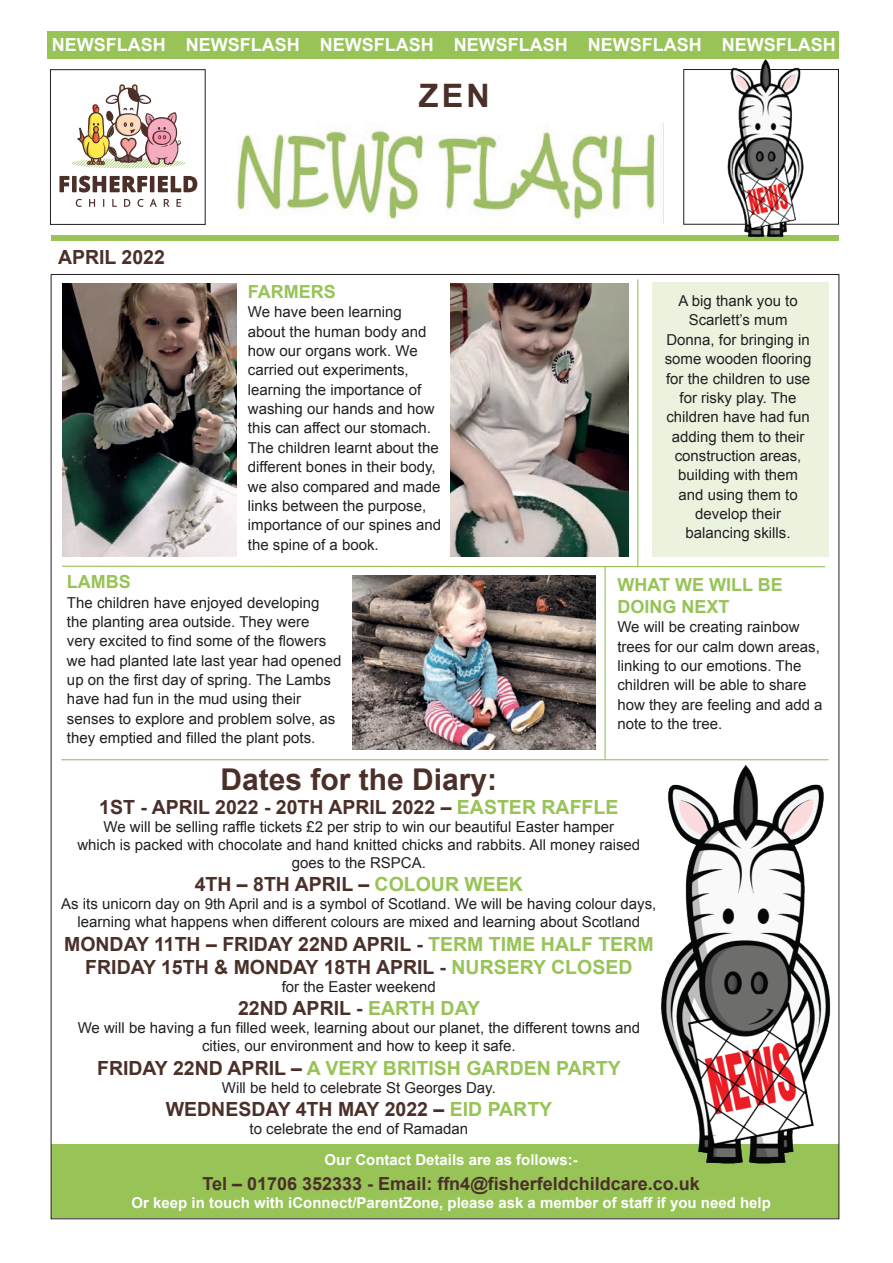
<style>
.page{position:relative;width:893px;height:1263px;background:#fff}
.page>*{position:absolute;margin:0;border:0;box-sizing:border-box;transform-origin:0 0}
.t1{font:700 32.25px "Arial";color:#4b302a}
.t2{font:700 30px "Arial";color:#4b302a}
.t3{font:700 19.5px/23.4px "Arial";color:#4b302a;text-align:center}
.t4{font:700 19.5px "Arial";color:#97c357}
.t5{font:700 18px "Arial";color:#fff}
.t6{font:700 18px "Arial";color:#4b302a}
.t7{font:700 18px/21.6px "Arial";color:#97c357}
.t8{font:15px/19.4px "Arial";color:#231f20;text-align:center}
.t9{font:700 15px "Arial";color:#fff}
.s1{color:#97c357}
.s2{color:#4b302a}
</style>
<div class="page">
<hr style="left:61px;top:759px;width:768px;height:1px;background:#97c357">
<div style="left:51px;top:1144px;width:788px;height:74px;background:#97c357"></div>
<div style="left:51px;top:235px;width:788px;height:6px;background:#97c357"></div>
<div style="left:48px;top:31px;width:791px;height:28px;background:#97c357"></div>
<svg style="left:59px;top:176px;width:10px;height:16px"></svg>
<div style="left:72px;top:176px;width:5px;height:16px;background:#4b302a"></div>
<svg style="left:79px;top:176px;width:68px;height:16px"></svg>
<hr style="left:150px;top:176px;width:4px;height:16px;background:#4b302a">
<svg style="left:158px;top:176px;width:39px;height:16px"></svg>
<svg style="left:76px;top:199px;width:6px;height:8px"></svg>
<svg style="left:89px;top:199px;width:6px;height:8px"></svg>
<svg style="left:112px;top:199px;width:5px;height:8px"></svg>
<svg style="left:124px;top:199px;width:6px;height:8px"></svg>
<svg style="left:138px;top:199px;width:6px;height:8px"></svg>
<svg style="left:150px;top:199px;width:7px;height:8px"></svg>
<svg style="left:164px;top:199px;width:5px;height:8px"></svg>
<svg style="left:176px;top:199px;width:5px;height:8px"></svg>
<svg style="left:71px;top:84px;width:115px;height:84px"></svg>
<div style="left:50px;top:69px;width:156px;height:156px;border:1px solid #231f20"></div>
<div style="left:683px;top:69px;width:156px;height:156px;border:1px solid #231f20"></div>
<img style="left:237px;top:123px;width:427px;height:101px">
<img style="left:712px;top:59px;width:100px;height:179px">
<img style="left:624px;top:753px;width:216px;height:420px">
<svg style="left:62px;top:565px;width:764px;height:3px"></svg>
<hr style="left:637px;top:279px;width:1px;height:288px;background:#97c357">
<hr style="left:604px;top:567px;width:2px;height:192px;background:#97c357">
<img style="left:352px;top:575px;width:243px;height:174px">
<div style="left:652px;top:282px;width:177px;height:275px;background:#ebf3df"></div>
<img style="left:63px;top:283px;width:174px;height:274px">
<img style="left:450px;top:283px;width:178px;height:274px">
<p class="t5" style="left:52px;top:33px;width:785px">NEWSFLASH NEWSFLASH NEWSFLASH NEWSFLASH NEWSFLASH NEWSFLASH</p>
<h3 class="t3" style="left:58px;top:246px;width:108px">APRIL 2022</h3>
<h1 class="t1" style="left:419px;top:74px;width:73px">ZEN</h1>
<p class="t7" style="left:248px;top:281px;width:89px">FARMERS</p>
<p class="t8" style="left:248px;top:303px;width:195px;text-align:left">We have been learning about the human body and how our organs work. We carried out experiments, learning the importance of washing our hands and how this can affect our stomach.<br>The children learnt about the different bones in their body, we also compared and made links between the purpose, importance of our spines and the spine of a book.</p>
<p class="t7" style="left:67px;top:572px;width:65px">LAMBS</p>
<p class="t8" style="left:67px;top:593px;width:276px;text-align:left">The children have enjoyed developing the planting area outside. They were very excited to find some of the flowers we had planted late last year had opened up on the first day of spring. The Lambs have had fun in the mud using their senses to explore and problem solve, as they emptied and filled the plant pots.</p>
<p class="t8" style="left:665px;top:291px;width:148px">A big thank you to<br>Scarlett’s mum<br>Donna, for bringing in some wooden flooring for the children to use for risky play. The children have had fun adding them to their construction areas, building with them and using them to develop their balancing skills.</p>
<p class="t7" style="left:617px;top:575px;width:167px">WHAT WE WILL BE<br>DOING NEXT</p>
<p class="t8" style="left:617px;top:617px;width:207px;text-align:left">We will be creating rainbow trees for our calm down areas, linking to our emotions. The children will be able to share how they are feeling and add a note to the tree.</p>
<h2 class="t2" style="left:220px;top:760px;width:278px">Dates for the Diary:</h2>
<h3 class="t3" style="left:99px;top:796px;width:521px">1ST - APRIL 2022 - 20TH APRIL 2022 – <span class="s1">EASTER RAFFLE</span></h3>
<p class="t8" style="left:77px;top:818px;width:564px;line-height:18px">We will be selling raffle tickets £2 per strip to win our beautiful Easter hamper<br>which is packed with chocolate and hand knitted chicks and rabbits. All money raised goes to the RSPCA.</p>
<h3 class="t3" style="left:195px;top:873px;width:330px">4TH – 8TH APRIL – <span class="s1">COLOUR WEEK</span></h3>
<p class="t8" style="left:61px;top:895px;width:597px;line-height:18px">As its unicorn day on 9th April and is a symbol of Scotland. We will be having colour days, learning what happens when different colours are mixed and learning about Scotland</p>
<h3 class="t3" style="left:64px;top:933px;width:591px">MONDAY 11TH – FRIDAY 22ND APRIL - <span class="s1">TERM TIME HALF TERM<br></span>FRIDAY 15TH &amp; MONDAY 18TH APRIL - <span class="s1">NURSERY CLOSED</span></h3>
<p class="t8" style="left:282px;top:977px;width:156px">for the Easter weekend</p>
<h3 class="t3" style="left:238px;top:997px;width:243px">22ND APRIL - <span class="s1">EARTH DAY</span></h3>
<p class="t8" style="left:78px;top:1019px;width:564px;line-height:18px">We will be having a fun filled week, learning about our planet, the different towns and cities, our environment and how to keep it safe.</p>
<h3 class="t4" style="left:97px;top:1055px;width:525px"><span class="s2">FRIDAY 22ND APRIL –</span> A VERY BRITISH GARDEN PARTY</h3>
<p class="t8" style="left:222px;top:1078px;width:276px">Will be held to celebrate St Georges Day.</p>
<h3 class="t3" style="left:166px;top:1098px;width:388px">WEDNESDAY 4TH MAY 2022 – <span class="s1">EID PARTY</span></h3>
<p class="t8" style="left:250px;top:1119px;width:220px">to celebrate the end of Ramadan</p>
<p class="t9" style="left:325px;top:1150px;width:255px">Our Contact Details are as follows:-</p>
<p class="t6" style="left:202px;top:1172px;width:499px">Tel – 01706 352333 - Email: ffn4@fisherfeldchildcare.co.uk</p>
<p class="t9" style="left:132px;top:1193px;width:641px">Or keep in touch with iConnect/ParentZone, please ask a member of staff if you need help</p>
</div>
